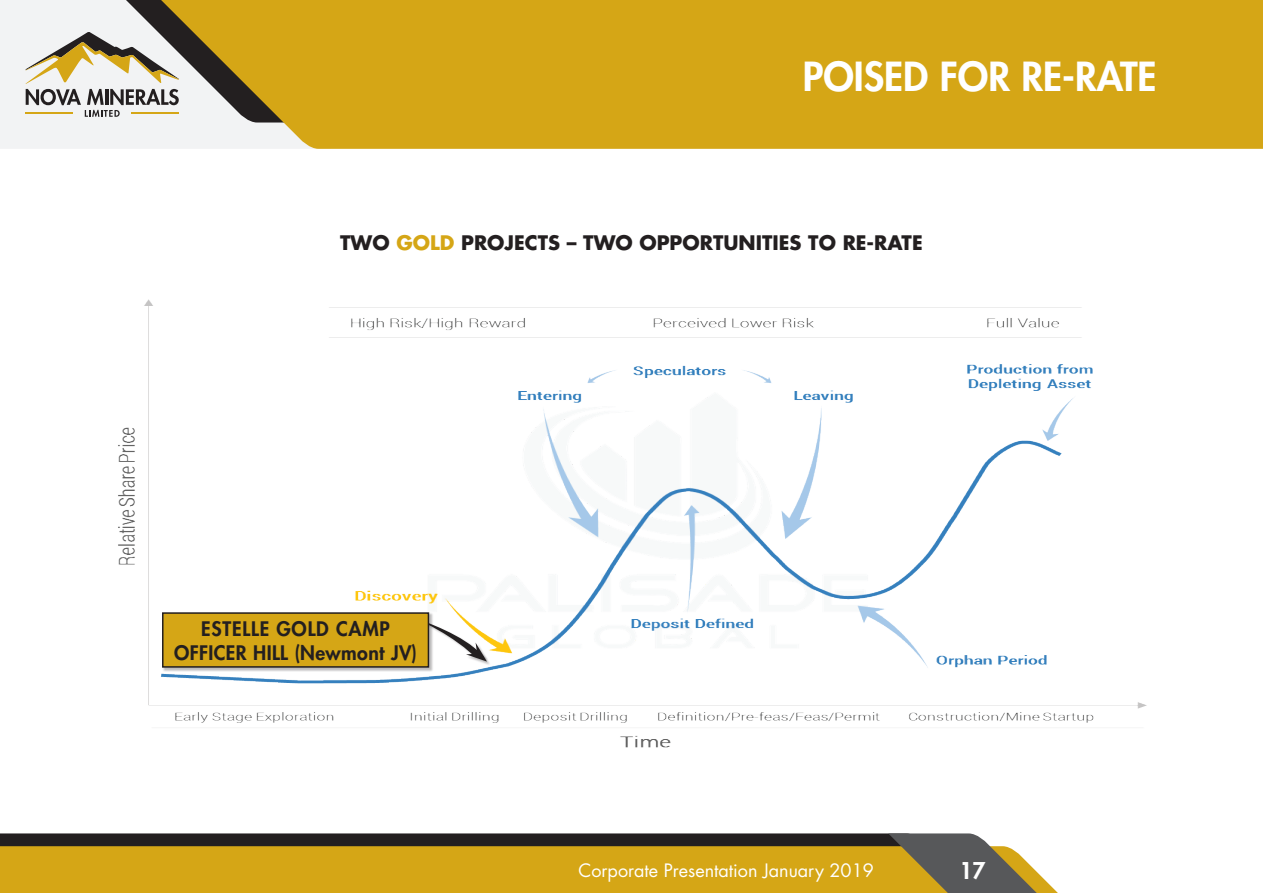
<style>
.page{position:relative;width:1263px;height:893px;background:#fff}
.page>*{position:absolute;margin:0;border:0;box-sizing:border-box;transform-origin:0 0}
.t1{font:800 39px "Futura Std";color:#fff}
.t2{font:800 22.5px "Futura Std";color:#fff}
.t3{font:700 19.5px "Futura Std";color:#231f20}
.t4{font:800 19.5px/23.4px "Futura Std";letter-spacing:.02em;color:#231f20;text-align:center}
.t5{font:18px "Futura Std";color:#fff}
.s1{color:#d5a616}
</style>
<div class="page">
<img style="left:118px;top:299px;width:1029px;height:449px">
<svg style="left:433px;top:617px;width:61px;height:48px"></svg>
<div style="left:162px;top:612px;width:271px;height:60px;background:#231f20;opacity:.3"></div>
<div style="left:163px;top:613px;width:265px;height:54px;background:#d5a616"></div>
<div style="left:162px;top:612px;width:267px;height:56px;border:2px solid #231f20"></div>
<div style="left:0;top:0;width:92px;height:149px;background:#f2f3f4"></div>
<svg style="left:0;top:833px;width:888px;height:13px;background:#2a2627"></svg>
<div style="left:0;top:846px;width:888px;height:47px;background:#d5a616"></div>
<svg style="left:92px;top:0;width:1171px;height:149px;background:#d2a723"></svg>
<svg style="left:888px;top:833px;width:170px;height:60px"></svg>
<svg style="left:26px;top:32px;width:153px;height:85px"></svg>
<h1 class="t1" style="left:803px;top:51px;width:355px">POISED FOR RE-RATE</h1>
<p class="t3" style="left:340px;top:230px;width:584px">TWO <span class="s1">GOLD</span> PROJECTS – TWO OPPORTUNITIES TO RE-RATE</p>
<p class="t4" style="left:174px;top:617px;width:245px">ESTELLE GOLD CAMP<br>OFFICER HILL (Newmont JV)</p>
<p class="t5" style="left:578px;top:859px;width:297px">Corporate Presentation January 2019</p>
<p class="t2" style="left:959px;top:856px;width:28px">17</p>
</div>
